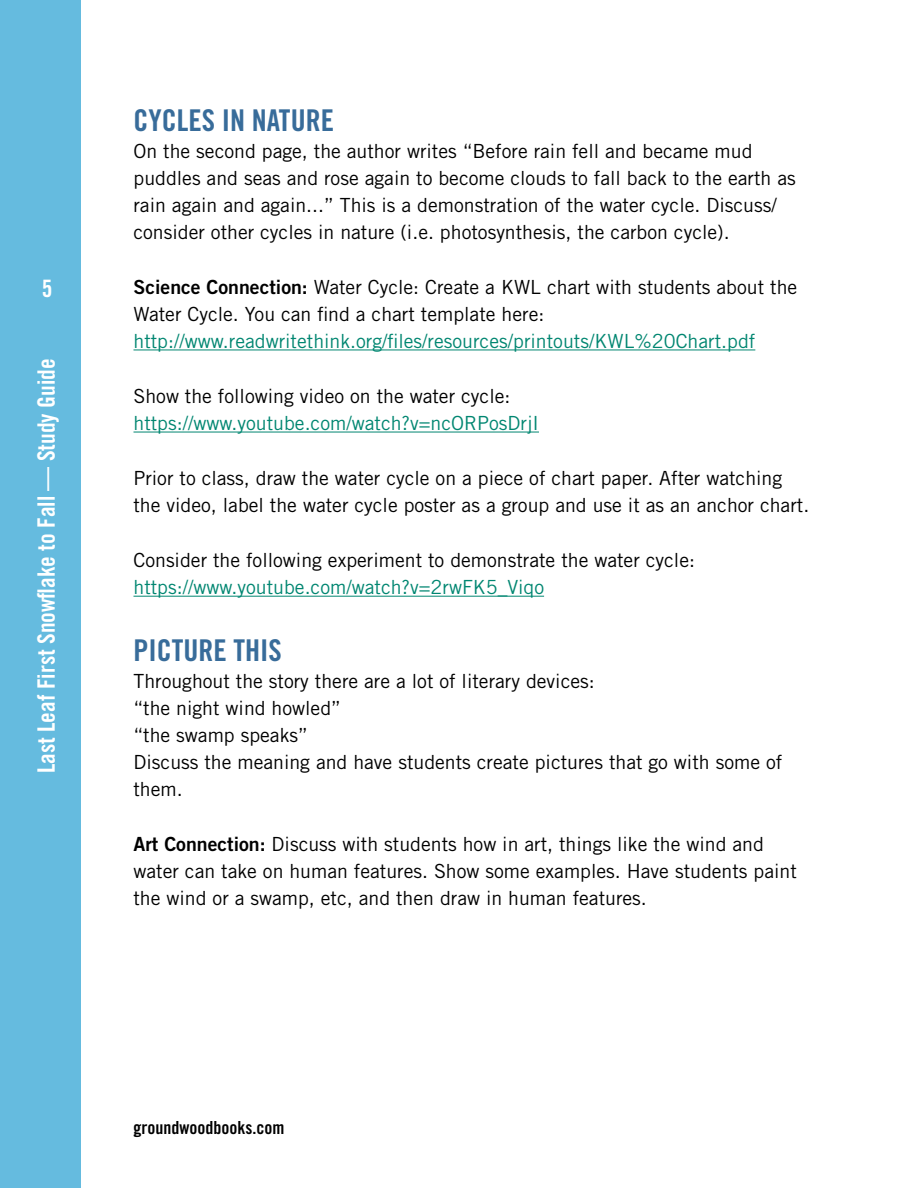
<style>
.page{position:relative;width:918px;height:1188px;background:#fff}
.page>*{position:absolute;margin:0;border:0;box-sizing:border-box;transform-origin:0 0}
.B-head{font:30px "Trade Gothic Bold Cond Twenty";color:#386c9a}
.t1{font:24px "Trade Gothic Bold Cond Twenty";color:#fff}
.Para{font:19.5px/27px "Trade Gothic";color:#000}
.Para_no_space{font:19.5px/27px "Trade Gothic";color:#000}
.Para_no_space-2{font:19.5px "Trade Gothic";color:#008671}
.t2{font:18px "Trade Gothic Bold Cond Twenty";color:#000}
.s1{font-family:"Trade Gothic Bold Two"}
</style>
<div class="page">
<div style="left:0;top:0;width:81px;height:1188px;background:#65bbdf"></div>
<hr style="left:133px;top:349px;width:622px;height:1px;background:#008671">
<hr style="left:133px;top:432px;width:406px;height:1px;background:#008671">
<hr style="left:133px;top:596px;width:411px;height:1px;background:#008671">
<p class="t1" style="left:42px;top:274px;width:12px">5</p>
<p class="t1" style="left:32px;top:773px;width:416px;rotate:-90deg">Last Leaf First Snowflake to Fall — Study Guide</p>
<p class="B-head" style="left:133px;top:102px;width:202px">CYCLES IN NATURE</p>
<p class="Para_no_space" style="left:133px;top:137px;width:664px">On the second page, the author writes “Before rain fell and became mud puddles and seas and rose again to become clouds to fall back to the earth as rain again and again...” This is a demonstration of the water cycle. Discuss/ consider other cycles in nature (i.e. photosynthesis, the carbon cycle).</p>
<p class="Para" style="left:133px;top:273px;width:665px"><span class="s1">Science Connection:</span> Water Cycle: Create a KWL chart with students about the<br>Water Cycle. You can find a chart template here:</p>
<p class="Para_no_space-2" style="left:133px;top:329px;width:623px">http://www.readwritethink.org/files/resources/printouts/KWL%20Chart.pdf</p>
<p class="Para" style="left:133px;top:382px;width:378px">Show the following video on the water cycle:</p>
<p class="Para_no_space-2" style="left:133px;top:411px;width:407px">https://www.youtube.com/watch?v=ncORPosDrjI</p>
<p class="Para" style="left:133px;top:464px;width:677px">Prior to class, draw the water cycle on a piece of chart paper. After watching the video, label the water cycle poster as a group and use it as an anchor chart.</p>
<p class="Para" style="left:133px;top:547px;width:563px">Consider the following experiment to demonstrate the water cycle:</p>
<p class="Para_no_space-2" style="left:133px;top:576px;width:412px">https://www.youtube.com/watch?v=2rwFK5_Viqo</p>
<p class="B-head" style="left:133px;top:632px;width:150px">PICTURE THIS</p>
<p class="Para_no_space" style="left:133px;top:667px;width:463px">Throughout the story there are a lot of literary devices:</p>
<p class="Para_no_space" style="left:133px;top:694px;width:209px">“the night wind howled”</p>
<p class="Para_no_space" style="left:133px;top:721px;width:176px">“the swamp speaks”</p>
<p class="Para_no_space" style="left:133px;top:748px;width:650px">Discuss the meaning and have students create pictures that go with some of them.</p>
<p class="Para" style="left:133px;top:830px;width:665px"><span class="s1">Art Connection:</span> Discuss with students how in art, things like the wind and water can take on human features. Show some examples. Have students paint the wind or a swamp, etc, and then draw in human features.</p>
<p class="t2" style="left:133px;top:1117px;width:152px">groundwoodbooks.com</p>
</div>
